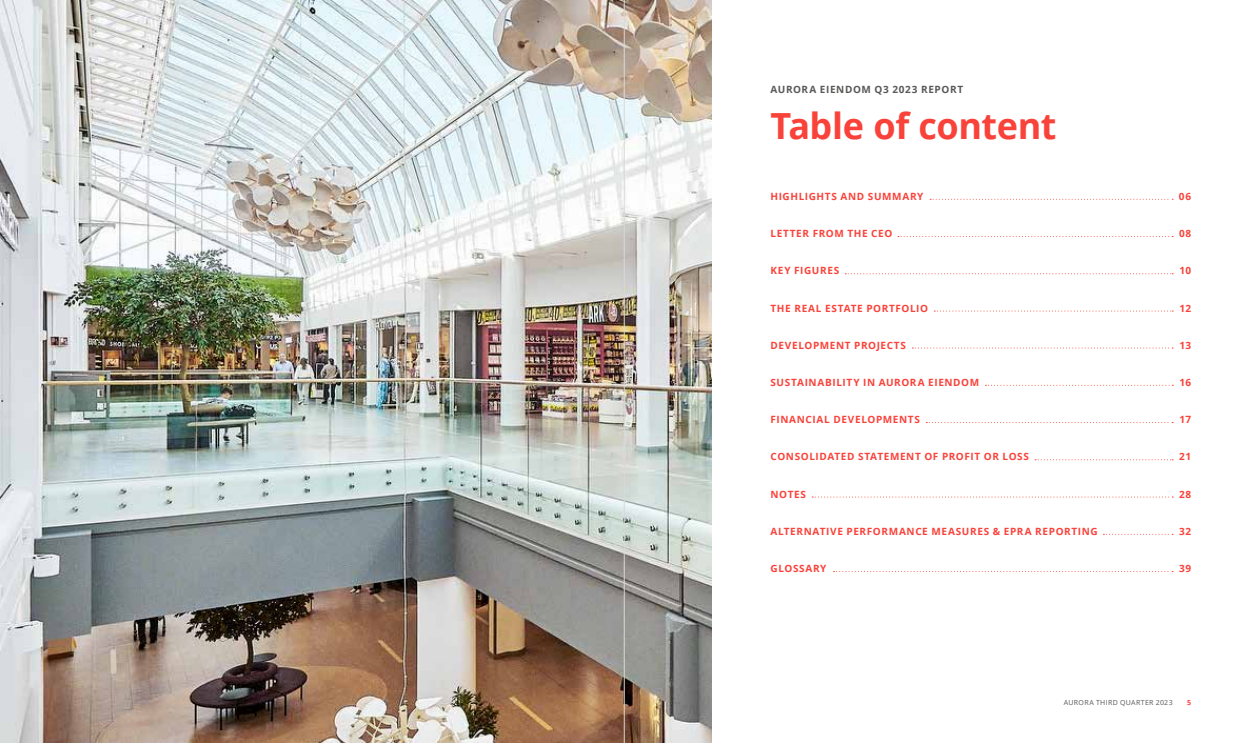
<style>
.page{position:relative;width:1248px;height:743px;background:#fff}
.page>*{position:absolute;margin:0;border:0;box-sizing:border-box;transform-origin:0 0}
.t1{font:700 36px "Open Sans";letter-spacing:-.015em;color:#f9423a}
.t2{font:700 10px "Open Sans";letter-spacing:.06em;color:#f9423a}
.t3{font:700 10px "Open Sans";letter-spacing:.06em;color:#585857}
.t4{font:7px "Open Sans";letter-spacing:.05em;color:#585857}
.t5{font:700 7px "Open Sans";color:#f9423a}
</style>
<div class="page">
<img style="left:0;top:0;width:711px;height:743px">
<svg style="left:929px;top:199px;width:243px;height:1px"></svg>
<svg style="left:912px;top:347px;width:260px;height:1px"></svg>
<svg style="left:845px;top:273px;width:327px;height:1px"></svg>
<svg style="left:926px;top:422px;width:246px;height:1px"></svg>
<svg style="left:1034px;top:459px;width:138px;height:1px"></svg>
<svg style="left:833px;top:571px;width:339px;height:1px"></svg>
<svg style="left:897px;top:236px;width:275px;height:1px"></svg>
<svg style="left:985px;top:385px;width:187px;height:1px"></svg>
<svg style="left:1103px;top:534px;width:69px;height:1px"></svg>
<svg style="left:934px;top:310px;width:238px;height:1px"></svg>
<svg style="left:812px;top:496px;width:360px;height:1px"></svg>
<hr style="left:624px;top:0;width:1px;height:743px;background:#d9d9d6">
<p class="t3" style="left:770px;top:82px;width:194px">AURORA EIENDOM Q3 2023 REPORT</p>
<h1 class="t1" style="left:770px;top:100px;width:287px">Table of content</h1>
<p class="t2" style="left:770px;top:189px;width:154px">HIGHLIGHTS AND SUMMARY</p>
<p class="t2" style="left:1178px;top:189px;width:14px">06</p>
<p class="t2" style="left:770px;top:226px;width:123px">LETTER FROM THE CEO</p>
<p class="t2" style="left:1178px;top:226px;width:14px">08</p>
<p class="t2" style="left:770px;top:263px;width:70px">KEY FIGURES</p>
<p class="t2" style="left:1179px;top:263px;width:13px">10</p>
<p class="t2" style="left:770px;top:301px;width:159px">THE REAL ESTATE PORTFOLIO</p>
<p class="t2" style="left:1179px;top:301px;width:13px">12</p>
<p class="t2" style="left:770px;top:338px;width:137px">DEVELOPMENT PROJECTS</p>
<p class="t2" style="left:1179px;top:338px;width:13px">13</p>
<p class="t2" style="left:770px;top:375px;width:210px">SUSTAINABILITY IN AURORA EIENDOM</p>
<p class="t2" style="left:1179px;top:375px;width:13px">16</p>
<p class="t2" style="left:770px;top:412px;width:151px">FINANCIAL DEVELOPMENTS</p>
<p class="t2" style="left:1179px;top:412px;width:13px">17</p>
<p class="t2" style="left:770px;top:449px;width:260px">CONSOLIDATED STATEMENT OF PROFIT OR LOSS</p>
<p class="t2" style="left:1179px;top:449px;width:14px">21</p>
<p class="t2" style="left:770px;top:487px;width:37px">NOTES</p>
<p class="t2" style="left:1178px;top:487px;width:14px">28</p>
<p class="t2" style="left:770px;top:524px;width:329px">ALTERNATIVE PERFORMANCE MEASURES &amp; EPRA REPORTING</p>
<p class="t2" style="left:1178px;top:524px;width:14px">32</p>
<p class="t2" style="left:770px;top:561px;width:57px">GLOSSARY</p>
<p class="t2" style="left:1178px;top:561px;width:14px">39</p>
<p class="t4" style="left:1063px;top:698px;width:110px">AURORA THIRD QUARTER 2023</p>
<p class="t5" style="left:1187px;top:698px;width:5px">5</p>
</div>
